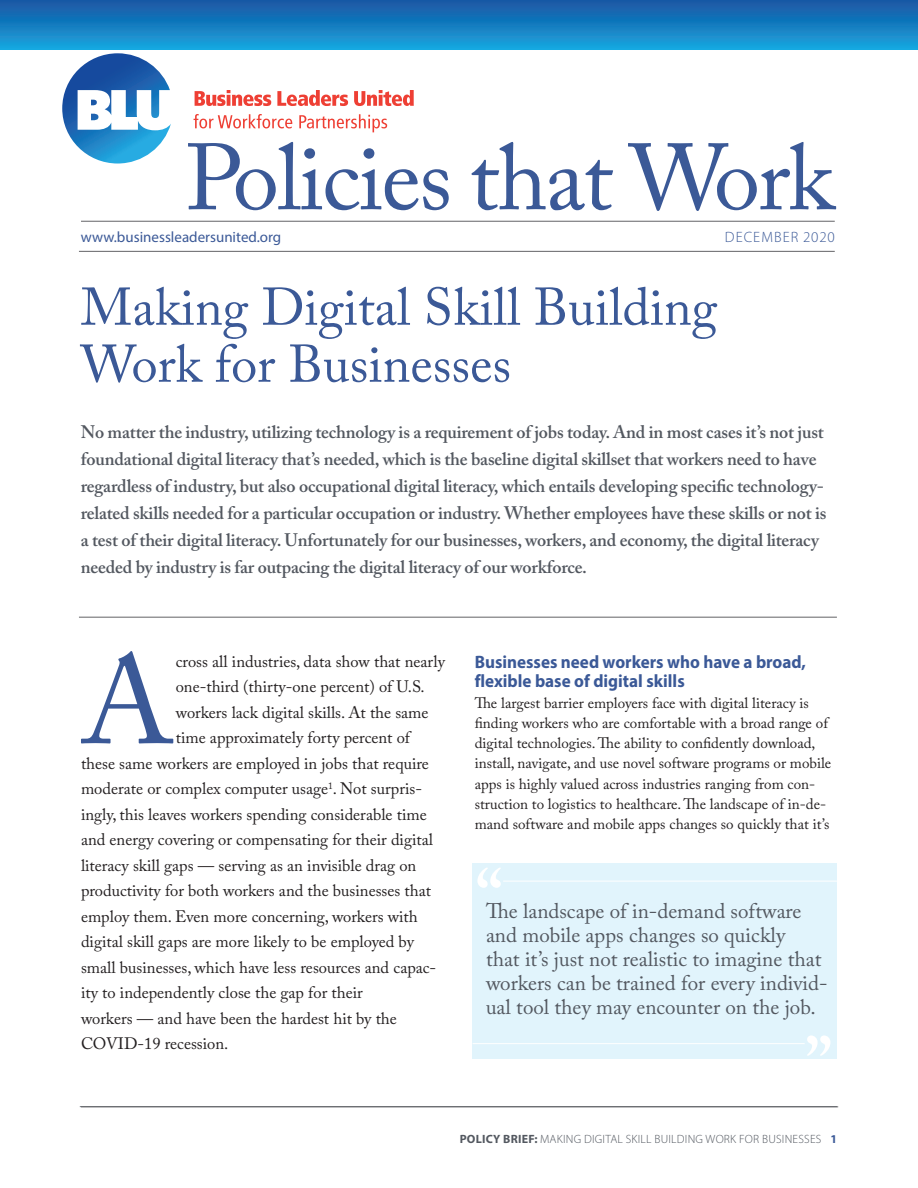
<style>
.page{position:relative;width:918px;height:1188px;background:#fff}
.page>*{position:absolute;margin:0;border:0;box-sizing:border-box;transform-origin:0 0}
.t1{font:124.05px "Adobe Caslon Pro";color:#3b5997}
.t2{font:93px "Adobe Caslon Pro";letter-spacing:-.02em;color:#3b5997}
.t3{font:52.5px/57px "Adobe Caslon Pro";color:#3b5997}
.t4{font:21px/24px "Adobe Caslon Pro";color:#535860}
.t5{font:600 18px/27px "Adobe Caslon Pro";letter-spacing:-.01em;color:#535860}
.t6{font:700 18px/19.5px "Myriad Pro";color:#3b5997;scale:.95 1}
.t7{font:16.5px "Adobe Caslon Pro";color:#231f20}
.t8{font:15px/20.2px "Adobe Caslon Pro";color:#231f20}
.t9{font:15px "Myriad Pro";color:#3b5997}
.t10{font:300 15px "Myriad Pro";letter-spacing:.07em;color:#3b5997}
.t11{font:300 12px "Myriad Pro";letter-spacing:.02em;color:#535860}
.s1{font-weight:700}
.s2{font-weight:700;color:#3b5997}
</style>
<div class="page">
<hr style="left:80px;top:1106px;width:757px;height:1px;background:#747880">
<div style="left:1px;top:0;width:917px;height:50px;background:linear-gradient(to bottom,#1754a2,#16a5de)"></div>
<hr style="left:79px;top:617px;width:758px;height:1px;background:#636366">
<hr style="left:81px;top:1106px;width:757px;height:1px;background:#636366">
<svg style="left:62px;top:53px;width:109px;height:111px"></svg>
<svg style="left:195px;top:90px;width:76px;height:16px"></svg>
<svg style="left:277px;top:90px;width:71px;height:16px"></svg>
<svg style="left:354px;top:90px;width:60px;height:16px"></svg>
<svg style="left:194px;top:114px;width:98px;height:14px"></svg>
<svg style="left:299px;top:114px;width:88px;height:18px"></svg>
<hr style="left:81px;top:221px;width:754px;height:1px;background:#636366">
<hr style="left:79px;top:251px;width:756px;height:1px;background:#636366">
<div style="left:473px;top:863px;width:364px;height:196px;background:#e1f4fc"></div>
<hr style="left:503px;top:881px;width:334px;height:1px;background:#fff">
<svg style="left:477px;top:868px;width:24px;height:20px"></svg>
<hr style="left:473px;top:1043px;width:332px;height:1px;background:#fff">
<svg style="left:807px;top:1035px;width:23px;height:21px"></svg>
<h2 class="t2" style="left:185px;top:123px;width:650px">Policies that Work</h2>
<p class="t9" style="left:81px;top:227px;width:202px">www.businessleadersunited.org</p>
<p class="t10" style="left:725px;top:228px;width:111px">DECEMBER 2020</p>
<h3 class="t3" style="left:81px;top:278px;width:638px">Making Digital Skill Building<br>Work for Businesses</h3>
<p class="t5" style="left:81px;top:418px;width:747px">No matter the industry, utilizing technology is a requirement of jobs today. And in most cases it’s not just foundational digital literacy that’s needed, which is the baseline digital skillset that workers need to have regardless of industry, but also occupational digital literacy, which entails developing specific technology&shy;related skills needed for a particular occupation or industry. Whether employees have these skills or not is a test of their digital literacy. Unfortunately for our businesses, workers, and economy, the digital literacy needed by industry is far outpacing the digital literacy of our workforce.</p>
<h1 class="t1" style="left:81px;top:628px;width:94px">A</h1>
<p class="t7" style="left:176px;top:651px;width:271px">cross all industries, data show that nearly</p>
<p class="t7" style="left:176px;top:677px;width:250px">one-third (thirty-one percent) of U.S.</p>
<p class="t7" style="left:176px;top:702px;width:254px">workers lack digital skills. At the same</p>
<p class="t7" style="left:176px;top:728px;width:236px">time approximately forty percent of</p>
<p class="t7" style="left:81px;top:753px;width:349px">these same workers are employed in jobs that require</p>
<p class="t7" style="left:81px;top:779px;width:343px">moderate or complex computer usage<sup>1</sup>. Not surpris-</p>
<p class="t7" style="left:81px;top:804px;width:347px">ingly, this leaves workers spending considerable time</p>
<p class="t7" style="left:81px;top:830px;width:353px">and energy covering or compensating for their digital</p>
<p class="t7" style="left:81px;top:855px;width:337px">literacy skill gaps — serving as an invisible drag on</p>
<p class="t7" style="left:81px;top:881px;width:352px">productivity for both workers and the businesses that</p>
<p class="t7" style="left:81px;top:906px;width:338px">employ them. Even more concerning, workers with</p>
<p class="t7" style="left:81px;top:932px;width:334px">digital skill gaps are more likely to be employed by</p>
<p class="t7" style="left:81px;top:957px;width:357px">small businesses, which have less resources and capac-</p>
<p class="t7" style="left:81px;top:983px;width:283px">ity to independently close the gap for their</p>
<p class="t7" style="left:81px;top:1008px;width:317px">workers — and have been the hardest hit by the</p>
<p class="t7" style="left:81px;top:1034px;width:149px">COVID-19 recession.</p>
<p class="t6" style="left:475px;top:652px;width:350px">Businesses need workers who have a broad, flexible base of digital skills</p>
<p class="t8" style="left:475px;top:692px;width:358px">The largest barrier employers face with digital literacy is finding workers who are comfortable with a broad range of digital technologies. The ability to confidently download, install, navigate, and use novel software programs or mobile apps is highly valued across industries ranging from con&shy;struction to logistics to healthcare. The landscape of in-de&shy;mand software and mobile apps changes so quickly that it’s</p>
<p class="t4" style="left:486px;top:899px;width:343px">The landscape of in-demand software and mobile apps changes so quickly<br>that it’s just not realistic to imagine that workers can be trained for every individ&shy;ual tool they may encounter on the job.</p>
<p class="t11" style="left:460px;top:1132px;width:379px"><span class="s1">POLICY BRIEF:</span> MAKING DIGITAL SKILL BUILDING WORK FOR BUSINESSES <span class="s2">1</span></p>
</div>
